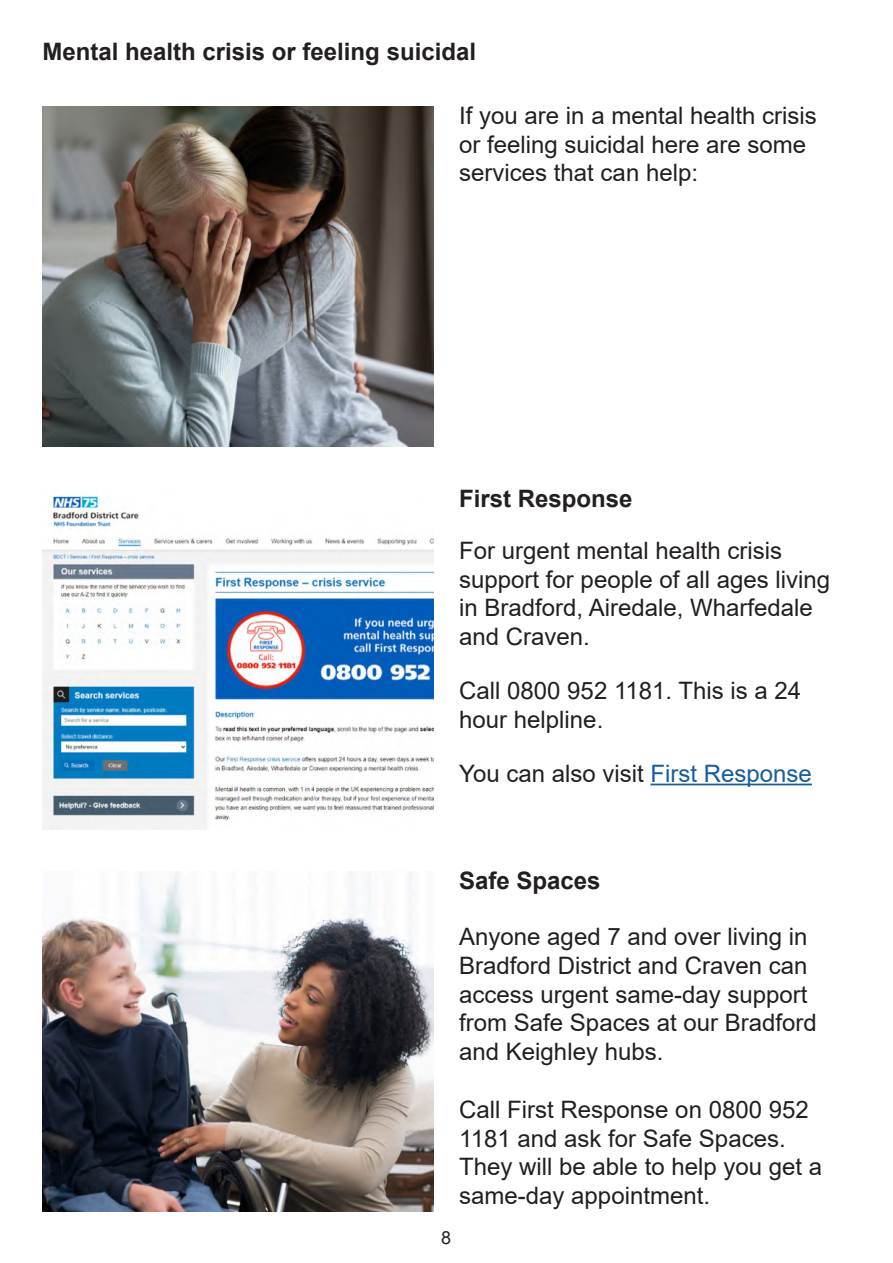
<style>
.page{position:relative;width:893px;height:1263px;background:#fff}
.page>*{position:absolute;margin:0;border:0;box-sizing:border-box;transform-origin:0 0}
.t1{font:24px/28.8px "Arial";color:#231f20}
.t2{font:700 24px "Arial";color:#231f20}
.t3{font:18px "Arial";color:#231f20}
.s1{color:#175d9e}
</style>
<div class="page">
<img style="left:43px;top:106px;width:391px;height:340px">
<img style="left:43px;top:495px;width:391px;height:334px">
<img style="left:43px;top:872px;width:391px;height:340px">
<hr style="left:650px;top:784px;width:162px;height:1px;background:#175d9e">
<p class="t2" style="left:43px;top:35px;width:435px">Mental health crisis or feeling suicidal</p>
<p class="t1" style="left:459px;top:101px;width:359px">If you are in a mental health crisis or feeling suicidal here are some services that can help:</p>
<p class="t2" style="left:459px;top:481px;width:175px">First Response</p>
<p class="t1" style="left:459px;top:536px;width:372px">For urgent mental health crisis support for people of all ages living in Bradford, Airedale, Wharfedale and Craven.</p>
<p class="t1" style="left:459px;top:676px;width:344px">Call 0800 952 1181. This is a 24 hour helpline.</p>
<p class="t1" style="left:459px;top:759px;width:354px">You can also visit <span class="s1">First Response</span></p>
<p class="t3" style="left:441px;top:1225px;width:12px">8</p>
<p class="t2" style="left:459px;top:864px;width:143px">Safe Spaces</p>
<p class="t1" style="left:459px;top:922px;width:359px">Anyone aged 7 and over living in<br>Bradford District and Craven can access urgent same-day support from Safe Spaces at our Bradford and Keighley hubs.</p>
<p class="t1" style="left:459px;top:1095px;width:351px">Call First Response on 0800 952<br>1181 and ask for Safe Spaces.</p>
<p class="t1" style="left:459px;top:1152px;width:364px">They will be able to help you get a same-day appointment.</p>
</div>
